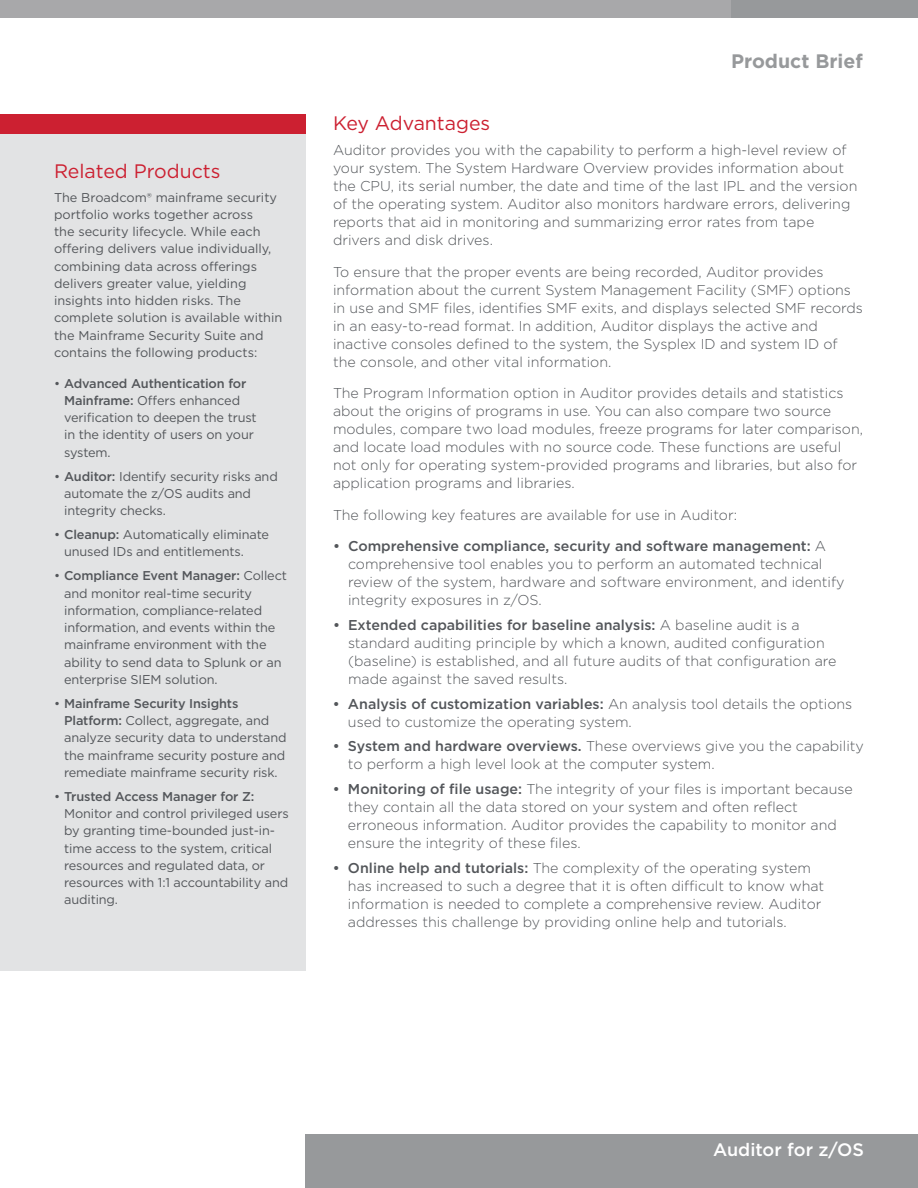
<style>
.page{position:relative;width:918px;height:1188px;background:#fff}
.page>*{position:absolute;margin:0;border:0;box-sizing:border-box;transform-origin:0 0}
.Body_Head{font:19.5px "Gotham";color:#cc2031}
.t1{font:700 19.5px "Gotham";color:#97999b}
.t2{font:500 18px "Gotham";color:#fff}
.Body_Text{font:300 14.25px/18px "Gotham";color:#53565a}
.Side_Bar_Text{font:12.75px/17.2px "Gotham";letter-spacing:-.01em;color:#53565a}
.s1{font-weight:500}
</style>
<div class="page">
<div style="left:0;top:0;width:735px;height:18px;background:#a8a8aa"></div>
<div style="left:731px;top:0;width:187px;height:18px;background:#97999b"></div>
<div style="left:306px;top:1134px;width:612px;height:54px;background:#97999b"></div>
<div style="left:0;top:115px;width:306px;height:856px;background:#e2e3e4"></div>
<div style="left:0;top:115px;width:306px;height:19px;background:#cc2031"></div>
<p class="Body_Head" style="left:54px;top:158px;width:168px">Related Products</p>
<p class="Side_Bar_Text" style="left:54px;top:188px;width:230px">The Broadcom® mainframe security portfolio works together across<br>the security lifecycle. While each offering delivers value individually, combining data across offerings delivers greater value, yielding insights into hidden risks. The complete solution is available within the Mainframe Security Suite and contains the following products:</p>
<p class="Side_Bar_Text" style="left:64px;top:374px;width:194px;text-indent:-10px">• <span class="s1">Advanced Authentication for<br>Mainframe:</span> Offers enhanced verification to deepen the trust in the identity of users on your system.</p>
<p class="Side_Bar_Text" style="left:64px;top:467px;width:215px;text-indent:-10px">• <span class="s1">Auditor:</span> Identify security risks and automate the z/OS audits and integrity checks.</p>
<p class="Side_Bar_Text" style="left:64px;top:526px;width:207px;text-indent:-10px">• <span class="s1">Cleanup:</span> Automatically eliminate unused IDs and entitlements.</p>
<p class="Side_Bar_Text" style="left:64px;top:567px;width:224px;text-indent:-10px">• <span class="s1">Compliance Event Manager:</span> Collect and monitor real-time security information, compliance-related information, and events within the mainframe environment with the ability to send data to Splunk or an enterprise SIEM solution.</p>
<p class="Side_Bar_Text" style="left:64px;top:694px;width:224px;text-indent:-10px">• <span class="s1">Mainframe Security Insights Platform:</span> Collect, aggregate, and analyze security data to understand the mainframe security posture and remediate mainframe security risk.</p>
<p class="Side_Bar_Text" style="left:64px;top:787px;width:226px;text-indent:-10px">• <span class="s1">Trusted Access Manager for Z:<br></span>Monitor and control privileged users by granting time-bounded just-in&shy;time access to the system, critical resources and regulated data, or resources with 1:1 accountability and auditing.</p>
<h1 class="t1" style="left:731px;top:48px;width:133px">Product Brief</h1>
<p class="Body_Head" style="left:333px;top:111px;width:159px">Key Advantages</p>
<p class="Body_Text" style="left:333px;top:141px;width:526px">Auditor provides you with the capability to perform a high-level review of your system. The System Hardware Overview provides information about the CPU, its serial number, the date and time of the last IPL and the version of the operating system. Auditor also monitors hardware errors, delivering reports that aid in monitoring and summarizing error rates from tape drivers and disk drives.</p>
<p class="Body_Text" style="left:333px;top:262px;width:532px">To ensure that the proper events are being recorded, Auditor provides information about the current System Management Facility (SMF) options in use and SMF files, identifies SMF exits, and displays selected SMF records in an easy-to-read format. In addition, Auditor displays the active and inactive consoles defined to the system, the Sysplex ID and system ID of the console, and other vital information.</p>
<p class="Body_Text" style="left:333px;top:384px;width:532px">The Program Information option in Auditor provides details and statistics about the origins of programs in use. You can also compare two source modules, compare two load modules, freeze programs for later comparison, and locate load modules with no source code. These functions are useful not only for operating system-provided programs and libraries, but also for application programs and libraries.</p>
<p class="Body_Text" style="left:333px;top:505px;width:406px">The following key features are available for use in Auditor:</p>
<p class="Body_Text" style="left:348px;top:537px;width:498px;text-indent:-15px"><span class="s1">• Comprehensive compliance, security and software management:</span> A comprehensive tool enables you to perform an automated technical review of the system, hardware and software environment, and identify integrity exposures in z/OS.</p>
<p class="Body_Text" style="left:348px;top:615px;width:490px;text-indent:-15px"><span class="s1">• Extended capabilities for baseline analysis:</span> A baseline audit is a standard auditing principle by which a known, audited configuration (baseline) is established, and all future audits of that configuration are made against the saved results.</p>
<p class="Body_Text" style="left:348px;top:694px;width:506px;text-indent:-15px"><span class="s1">• Analysis of customization variables:</span> An analysis tool details the options used to customize the operating system.</p>
<p class="Body_Text" style="left:348px;top:737px;width:518px;text-indent:-15px"><span class="s1">• System and hardware overviews.</span> These overviews give you the capability to perform a high level look at the computer system.</p>
<p class="Body_Text" style="left:348px;top:780px;width:506px;text-indent:-15px"><span class="s1">• Monitoring of file usage:</span> The integrity of your files is important because they contain all the data stored on your system and often reflect erroneous information. Auditor provides the capability to monitor and ensure the integrity of these files.</p>
<p class="Body_Text" style="left:348px;top:858px;width:478px;text-indent:-15px"><span class="s1">• Online help and tutorials:</span> The complexity of the operating system has increased to such a degree that it is often difficult to know what information is needed to complete a comprehensive review. Auditor addresses this challenge by providing online help and tutorials.</p>
<p class="t2" style="left:713px;top:1138px;width:152px">Auditor for z/OS</p>
</div>
